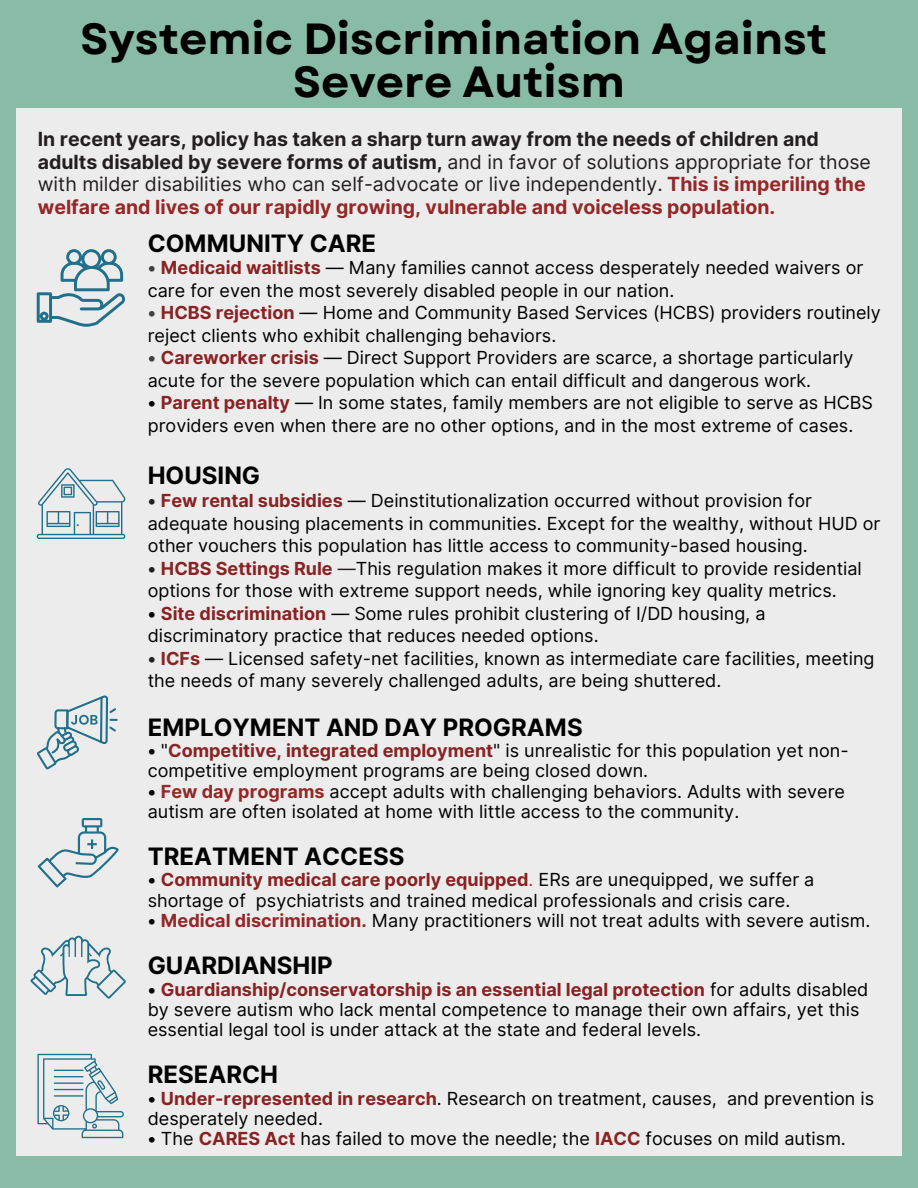
<style>
.page{position:relative;width:918px;height:1188px;background:#89bca7}
.page>*{position:absolute;margin:0;border:0;box-sizing:border-box;transform-origin:0 0}
.t1{font:700 43.5px "Garet";color:#000}
.t2{font:700 24px "Inter";color:#000}
.t3{font:700 19.5px/22.5px "Inter";color:#231f20}
.t4{font:18px/22.5px "Inter";color:#000}
.s1{font-weight:400}
.s2{color:#942727}
.s3{color:#404040}
.s4{font-weight:700;color:#892222}
.s5{color:#231f20}
.s6{font-weight:700;color:#942727}
.s7{color:#c22d2d}
</style>
<div class="page">
<div style="left:16px;top:108px;width:886px;height:1047px;background:#edeced"></div>
<svg style="left:37px;top:468px;width:89px;height:71px"></svg>
<svg style="left:37px;top:695px;width:81px;height:74px"></svg>
<svg style="left:38px;top:818px;width:81px;height:69px"></svg>
<svg style="left:30px;top:936px;width:96px;height:63px"></svg>
<svg style="left:38px;top:1054px;width:86px;height:84px"></svg>
<svg style="left:37px;top:249px;width:88px;height:78px"></svg>
<p class="t1" style="left:81px;top:7px;width:748px">Systemic Discrimination Against</p>
<p class="t1" style="left:293px;top:50px;width:333px">Severe Autism</p>
<p class="t3" style="left:38px;top:128px;width:835px">In recent years, policy has taken a sharp turn away from the needs of children and adults disabled by severe forms of autism, <span class="s1">and in favor of solutions appropriate for those with milder disabilities who can self-advocate or live independently.</span> <span class="s2">This is imperiling the welfare and lives of our rapidly growing, vulnerable and voiceless population.</span></p>
<p class="t2" style="left:148px;top:229px;width:230px">COMMUNITY CARE</p>
<p class="t4" style="left:148px;top:257px;width:717px"><span class="s3">•</span> <span class="s4">Medicaid waitlists</span> — Many families cannot access desperately needed waivers or care for even the most severely disabled people in our nation.</p>
<p class="t4" style="left:148px;top:302px;width:735px"><span class="s3">•</span> <span class="s4">HCBS rejection</span> — Home and Community Based Services (HCBS) providers routinely reject clients who exhibit challenging behaviors.</p>
<p class="t4" style="left:148px;top:347px;width:707px"><span class="s3">•</span> <span class="s4">Careworker crisis</span> — Direct Support Providers are scarce, a shortage particularly acute for the severe population which can entail difficult and dangerous work.</p>
<p class="t4" style="left:148px;top:392px;width:727px">• <span class="s4">Parent penalty</span> — In some states, family members are not eligible to serve as HCBS providers even when there are no other options, and in the most extreme of cases.</p>
<p class="t2" style="left:148px;top:461px;width:114px">HOUSING</p>
<p class="t4" style="left:148px;top:490px;width:734px"><span class="s5">•</span> <span class="s4">Few rental subsidies</span> — Deinstitutionalization occurred without provision for adequate housing placements in communities. Except for the wealthy, without HUD or other vouchers this population has little access to community-based housing.</p>
<p class="t4" style="left:148px;top:557px;width:716px"><span class="s5">•</span> <span class="s4">HCBS Settings Rule</span> <span class="s5">—</span>This regulation makes it more difficult to provide residential options for those with extreme support needs, while ignoring key quality metrics.</p>
<p class="t4" style="left:148px;top:602px;width:619px">• <span class="s4">Site discrimination</span> — Some rules prohibit clustering of I/DD housing, a discriminatory practice that reduces needed options.</p>
<p class="t4" style="left:148px;top:647px;width:728px"><span class="s5">•</span> <span class="s4">ICFs</span> — Licensed safety-net facilities, known as intermediate care facilities, meeting the needs of many severely challenged adults, are being shuttered.</p>
<p class="t2" style="left:148px;top:713px;width:437px">EMPLOYMENT AND DAY PROGRAMS</p>
<p class="t4" style="left:148px;top:740px;width:702px;line-height:20.2px">• "<span class="s4">Competitive, integrated employment</span>" is unrealistic for this population yet non&shy;competitive employment programs are being closed down.</p>
<p class="t4" style="left:148px;top:781px;width:699px;line-height:20.2px">• <span class="s6">Few day programs</span> accept adults with challenging behaviors. Adults with severe autism are often isolated at home with little access to the community.</p>
<p class="t2" style="left:148px;top:842px;width:258px">TREATMENT ACCESS</p>
<p class="t4" style="left:148px;top:870px;width:668px;line-height:20.2px">• <span class="s4">Community medical care poorly equipped</span><span class="s7">.</span> ERs are unequipped, we suffer a shortage of psychiatrists and trained medical professionals and crisis care.</p>
<p class="t4" style="left:148px;top:909px;width:724px">• <span class="s6">Medical discrimination.</span> Many practitioners will not treat adults with severe autism.</p>
<p class="t2" style="left:148px;top:951px;width:187px">GUARDIANSHIP</p>
<p class="t4" style="left:148px;top:979px;width:722px;line-height:20.2px">• <span class="s4">Guardianship/conservatorship is an essential legal protection</span> for adults disabled by severe autism who lack mental competence to manage their own affairs, yet this essential legal tool is under attack at the state and federal levels.</p>
<p class="t2" style="left:148px;top:1060px;width:132px">RESEARCH</p>
<p class="t4" style="left:148px;top:1088px;width:728px;line-height:20.2px">• <span class="s4">Under-represented in research</span>. Research on treatment, causes, and prevention is desperately needed.</p>
<p class="t4" style="left:148px;top:1127px;width:700px">• The <span class="s4">CARES Act</span> has failed to move the needle; the <span class="s4">IACC</span> focuses on mild autism.</p>
</div>
